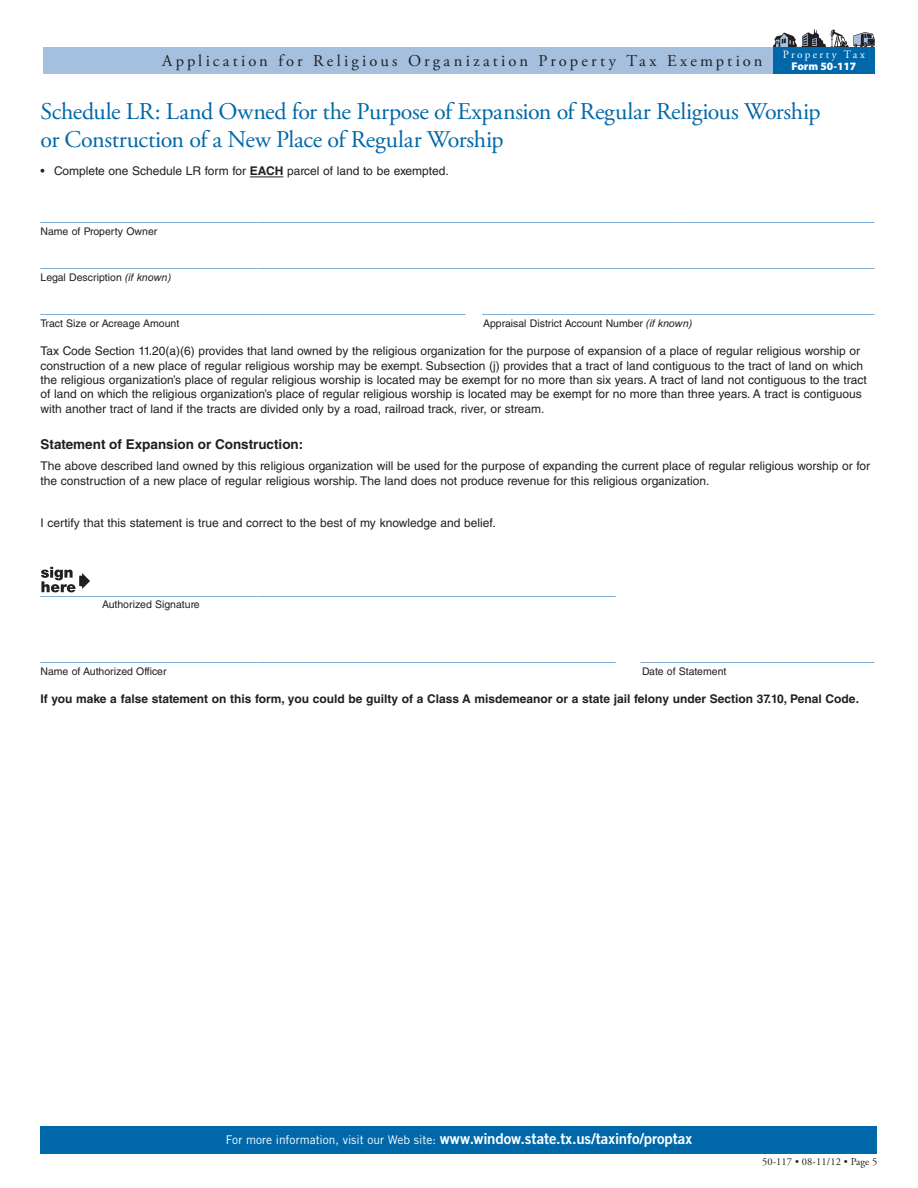
<style>
.page{position:relative;width:918px;height:1188px;background:#fff}
.page>*{position:absolute;margin:0;border:0;box-sizing:border-box;transform-origin:0 0}
.Title{font:24px/28.8px "Adobe Garamond Pro";letter-spacing:-.015em;color:#0068a9}
.t1{font:16.5px "Adobe Garamond Pro";letter-spacing:.19em;color:#231f20}
.Line{font:15px "Helvetica LT Std";color:#5b94c6}
.t2{font:15px "Trade Gothic LT Std Bd 2";color:#fff}
.t3{font:700 13.5px "Helvetica LT Std";color:#231f20}
.Body_text{font:12px/14.4px "Helvetica LT Std";color:#231f20}
.Body_text-2{font:700 12px "Helvetica LT Std";color:#231f20}
.bullet{font:12px "Helvetica LT Std";color:#231f20}
.t4{font:11.25px "Adobe Garamond Pro";letter-spacing:.2em;color:#fff}
.t5{font:900 11.25px "Myriad Pro";color:#fff}
.Text_Below_Line{font:10.5px "Helvetica LT Std";color:#231f20}
.t6{font:10.5px "Adobe Garamond Pro";letter-spacing:.01em;color:#231f20}
.s1{font-weight:700}
.s2{font-style:italic}
.s3{font-family:"Trade Gothic LT Std";font-size:12px}
</style>
<div class="page">
<div style="left:40px;top:1127px;width:838px;height:27px;background:#0068a9"></div>
<svg style="left:773px;top:29px;width:102px;height:18px"></svg>
<div style="left:43px;top:47px;width:730px;height:27px;background:#a5c0df"></div>
<div style="left:773px;top:47px;width:102px;height:27px;background:#0068a9"></div>
<hr style="left:250px;top:177px;width:33px;height:1px;background:#231f20">
<svg style="left:79px;top:576px;width:3px;height:10px"></svg>
<svg style="left:82px;top:573px;width:8px;height:16px"></svg>
<svg style="left:41px;top:567px;width:34px;height:25px"></svg>
<h2 class="t1" style="left:162px;top:51px;width:602px">Application for Religious Organization Property Tax Exemption</h2>
<p class="t4" style="left:783px;top:47px;width:84px">Property Tax</p>
<p class="t5" style="left:791px;top:59px;width:66px">Form 50-117</p>
<p class="Title" style="left:40px;top:97px;width:782px">Schedule LR: Land Owned for the Purpose of Expansion of Regular Religious Worship or Construction of a New Place of Regular Worship</p>
<p class="bullet" style="left:40px;top:164px;width:410px">• Complete one Schedule LR form for <span class="s1">EACH</span> parcel of land to be exempted.</p>
<p class="Line" style="left:40px;top:207px;width:835px">____________________________________________________________________________________________________</p>
<p class="Text_Below_Line" style="left:40px;top:225px;width:118px">Name of Property Owner</p>
<p class="Line" style="left:40px;top:253px;width:835px">____________________________________________________________________________________________________</p>
<p class="Text_Below_Line" style="left:40px;top:271px;width:132px">Legal Description <span class="s2">(if known)</span></p>
<p class="Line" style="left:40px;top:299px;width:836px">___________________________________________________ _______________________________________________</p>
<p class="Text_Below_Line" style="left:40px;top:317px;width:140px">Tract Size or Acreage Amount</p>
<p class="Text_Below_Line" style="left:483px;top:317px;width:211px">Appraisal District Account Number <span class="s2">(if known)</span></p>
<p class="Body_text" style="left:40px;top:344px;width:828px">Tax Code Section 11.20(a)(6) provides that land owned by the religious organization for the purpose of expansion of a place of regular religious worship or construction of a new place of regular religious worship may be exempt. Subsection (j) provides that a tract of land contiguous to the tract of land on which the religious organization’s place of regular religious worship is located may be exempt for no more than six years. A tract of land not contiguous to the tract of land on which the religious organization’s place of regular religious worship is located may be exempt for no more than three years. A tract is contiguous with another tract of land if the tracts are divided only by a road, railroad track, river, or stream.</p>
<p class="t3" style="left:40px;top:436px;width:264px">Statement of Expansion or Construction:</p>
<p class="Body_text" style="left:40px;top:459px;width:831px">The above described land owned by this religious organization will be used for the purpose of expanding the current place of regular religious worship or for the construction of a new place of regular religious worship. The land does not produce revenue for this religious organization.</p>
<p class="Body_text" style="left:40px;top:516px;width:457px">I certify that this statement is true and correct to the best of my knowledge and belief.</p>
<p class="Line" style="left:40px;top:581px;width:577px">_____________________________________________________________________</p>
<p class="Text_Below_Line" style="left:102px;top:599px;width:99px">Authorized Signature</p>
<p class="Line" style="left:40px;top:647px;width:577px">_____________________________________________________________________</p>
<p class="Line" style="left:641px;top:647px;width:235px">____________________________</p>
<p class="Text_Below_Line" style="left:40px;top:665px;width:128px">Name of Authorized Officer</p>
<p class="Text_Below_Line" style="left:642px;top:665px;width:86px">Date of Statement</p>
<p class="Body_text-2" style="left:40px;top:691px;width:820px">If you make a false statement on this form, you could be guilty of a Class A misdemeanor or a state jail felony under Section 37.10, Penal Code.</p>
<p class="t2" style="left:226px;top:1130px;width:468px"><span class="s3">For more information, visit our Web site:</span> www.window.state.tx.us/taxinfo/proptax</p>
<p class="t6" style="left:762px;top:1156px;width:117px">50-117 • 08-11/12 • Page 5</p>
</div>
